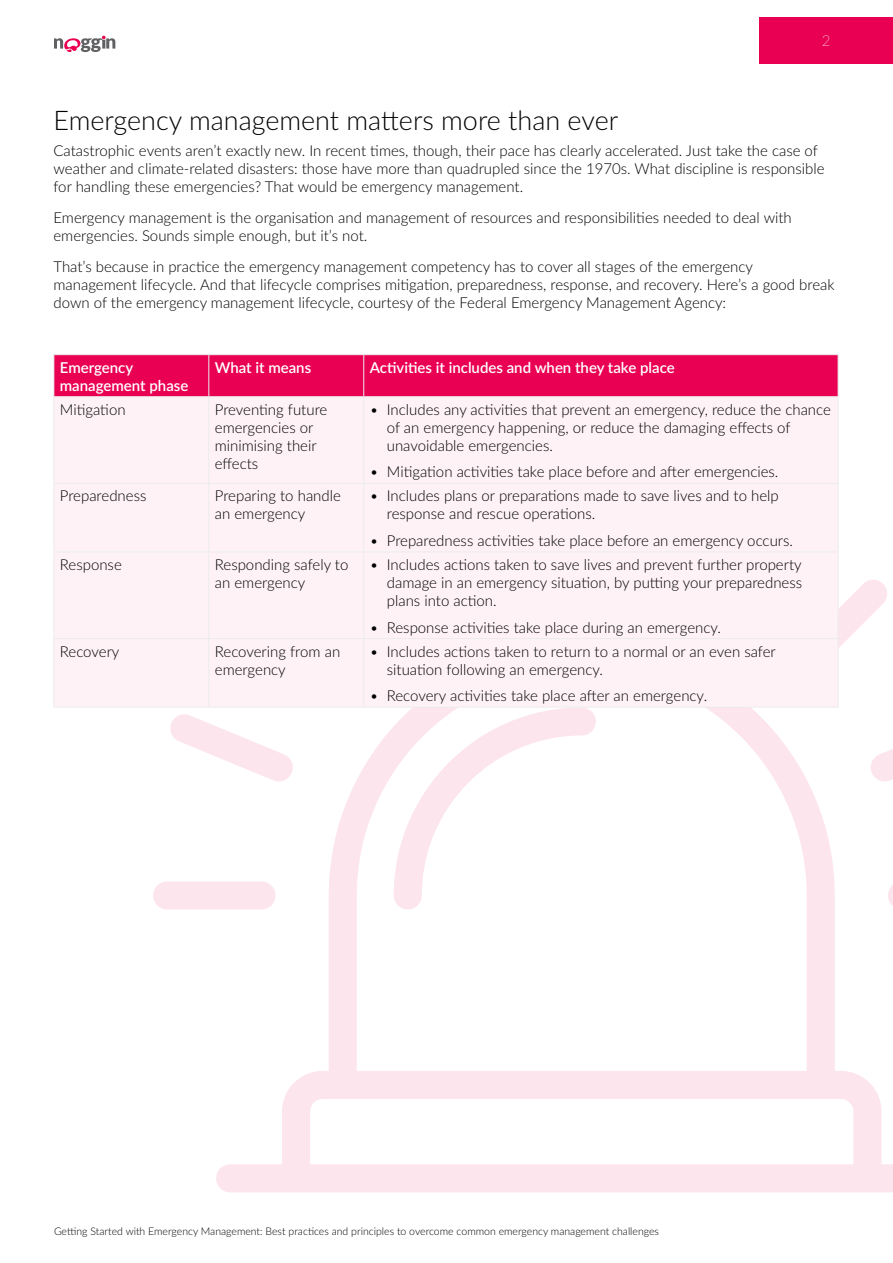
<style>
.page{position:relative;width:893px;height:1263px;background:#fff}
.page>*{position:absolute;margin:0;border:0;box-sizing:border-box;transform-origin:0 0}
.t1{font:300 27px "Lato";color:#000}
.t2{font:300 15px/18px "Lato";color:#000}
.t3{font:600 15px/18px "Lato";color:#fff}
.t4{font:100 15px "Lato";color:#fff}
.t5{font:300 10.5px "Lato";color:#000}
</style>
<div class="page">
<svg style="left:54px;top:36px;width:61px;height:16px"></svg>
<div style="left:760px;top:17px;width:133px;height:47px;background:#ea0052"></div>
<svg style="left:153px;top:580px;width:740px;height:612px"></svg>
<div style="left:54px;top:355px;width:784px;height:41px;background:#ea0052"></div>
<div style="left:54px;top:397px;width:784px;height:310px;background:#fef2f6"></div>
<hr style="left:53px;top:354px;width:156px;height:1px;background:#ececec">
<hr style="left:53px;top:355px;width:1px;height:41px;background:#ececec">
<hr style="left:209px;top:354px;width:155px;height:1px;background:#ececec">
<hr style="left:208px;top:355px;width:1px;height:41px;background:#ececec">
<hr style="left:364px;top:354px;width:474px;height:1px;background:#ececec">
<hr style="left:363px;top:355px;width:1px;height:41px;background:#ececec">
<hr style="left:838px;top:355px;width:1px;height:41px;background:#ececec">
<hr style="left:53px;top:396px;width:156px;height:1px;background:#ececec">
<hr style="left:53px;top:397px;width:1px;height:86px;background:#ececec">
<hr style="left:209px;top:396px;width:155px;height:1px;background:#ececec">
<hr style="left:208px;top:397px;width:1px;height:86px;background:#ececec">
<hr style="left:364px;top:396px;width:474px;height:1px;background:#ececec">
<hr style="left:363px;top:397px;width:1px;height:86px;background:#ececec">
<hr style="left:838px;top:397px;width:1px;height:86px;background:#ececec">
<hr style="left:53px;top:483px;width:156px;height:1px;background:#ececec">
<hr style="left:53px;top:484px;width:1px;height:67px;background:#ececec">
<hr style="left:209px;top:483px;width:155px;height:1px;background:#ececec">
<hr style="left:208px;top:484px;width:1px;height:67px;background:#ececec">
<hr style="left:364px;top:483px;width:474px;height:1px;background:#ececec">
<hr style="left:363px;top:484px;width:1px;height:67px;background:#ececec">
<hr style="left:838px;top:484px;width:1px;height:67px;background:#ececec">
<hr style="left:53px;top:551px;width:156px;height:1px;background:#ececec">
<hr style="left:53px;top:552px;width:1px;height:86px;background:#ececec">
<hr style="left:209px;top:551px;width:155px;height:1px;background:#ececec">
<hr style="left:208px;top:552px;width:1px;height:86px;background:#ececec">
<hr style="left:364px;top:551px;width:474px;height:1px;background:#ececec">
<hr style="left:363px;top:552px;width:1px;height:86px;background:#ececec">
<hr style="left:838px;top:552px;width:1px;height:86px;background:#ececec">
<hr style="left:53px;top:638px;width:156px;height:1px;background:#ececec">
<hr style="left:53px;top:639px;width:1px;height:68px;background:#ececec">
<hr style="left:209px;top:638px;width:155px;height:1px;background:#ececec">
<hr style="left:208px;top:639px;width:1px;height:68px;background:#ececec">
<hr style="left:364px;top:638px;width:474px;height:1px;background:#ececec">
<hr style="left:363px;top:639px;width:1px;height:68px;background:#ececec">
<hr style="left:838px;top:639px;width:1px;height:68px;background:#ececec">
<hr style="left:53px;top:707px;width:156px;height:1px;background:#ececec">
<hr style="left:209px;top:707px;width:155px;height:1px;background:#ececec">
<hr style="left:364px;top:707px;width:474px;height:1px;background:#ececec">
<p class="t4" style="left:822px;top:30px;width:10px">2</p>
<h1 class="t1" style="left:53px;top:101px;width:566px">Emergency management matters more than ever</h1>
<p class="t2" style="left:53px;top:141px;width:773px">Catastrophic events aren’t exactly new. In recent times, though, their pace has clearly accelerated. Just take the case of weather and climate-related disasters: those have more than quadrupled since the 1970s. What discipline is responsible for handling these emergencies? That would be emergency management.</p>
<p class="t2" style="left:53px;top:208px;width:740px">Emergency management is the organisation and management of resources and responsibilities needed to deal with emergencies. Sounds simple enough, but it’s not.</p>
<p class="t2" style="left:53px;top:257px;width:783px">That’s because in practice the emergency management competency has to cover all stages of the emergency management lifecycle. And that lifecycle comprises mitigation, preparedness, response, and recovery. Here’s a good break down of the emergency management lifecycle, courtesy of the Federal Emergency Management Agency:</p>
<p class="t3" style="left:60px;top:358px;width:130px">Emergency management phase</p>
<p class="t3" style="left:215px;top:358px;width:98px">What it means</p>
<p class="t3" style="left:370px;top:358px;width:306px">Activities it includes and when they take place</p>
<p class="t2" style="left:60px;top:400px;width:67px">Mitigation</p>
<p class="t2" style="left:215px;top:400px;width:114px">Preventing future emergencies or minimising their effects</p>
<p class="t2" style="left:387px;top:400px;width:446px;text-indent:-17px">• Includes any activities that prevent an emergency, reduce the chance of an emergency happening, or reduce the damaging effects of unavoidable emergencies.</p>
<p class="t2" style="left:370px;top:462px;width:410px">• Mitigation activities take place before and after emergencies.</p>
<p class="t2" style="left:60px;top:486px;width:88px">Preparedness</p>
<p class="t2" style="left:215px;top:486px;width:128px">Preparing to handle an emergency</p>
<p class="t2" style="left:387px;top:486px;width:393px;text-indent:-17px">• Includes plans or preparations made to save lives and to help response and rescue operations.</p>
<p class="t2" style="left:370px;top:531px;width:425px">• Preparedness activities take place before an emergency occurs.</p>
<p class="t2" style="left:60px;top:555px;width:63px">Response</p>
<p class="t2" style="left:215px;top:555px;width:135px">Responding safely to an emergency</p>
<p class="t2" style="left:387px;top:555px;width:417px;text-align:justify;text-indent:-17px">• Includes actions taken to save lives and prevent further property damage in an emergency situation, by putting your preparedness plans into action.</p>
<p class="t2" style="left:370px;top:618px;width:353px">• Response activities take place during an emergency.</p>
<p class="t2" style="left:60px;top:642px;width:61px">Recovery</p>
<p class="t2" style="left:215px;top:642px;width:127px">Recovering from an emergency</p>
<p class="t2" style="left:387px;top:642px;width:390px;text-indent:-17px">• Includes actions taken to return to a normal or an even safer situation following an emergency.</p>
<p class="t2" style="left:370px;top:686px;width:339px">• Recovery activities take place after an emergency.</p>
<p class="t5" style="left:54px;top:1224px;width:607px">Getting Started with Emergency Management: Best practices and principles to overcome common emergency management challenges</p>
</div>
